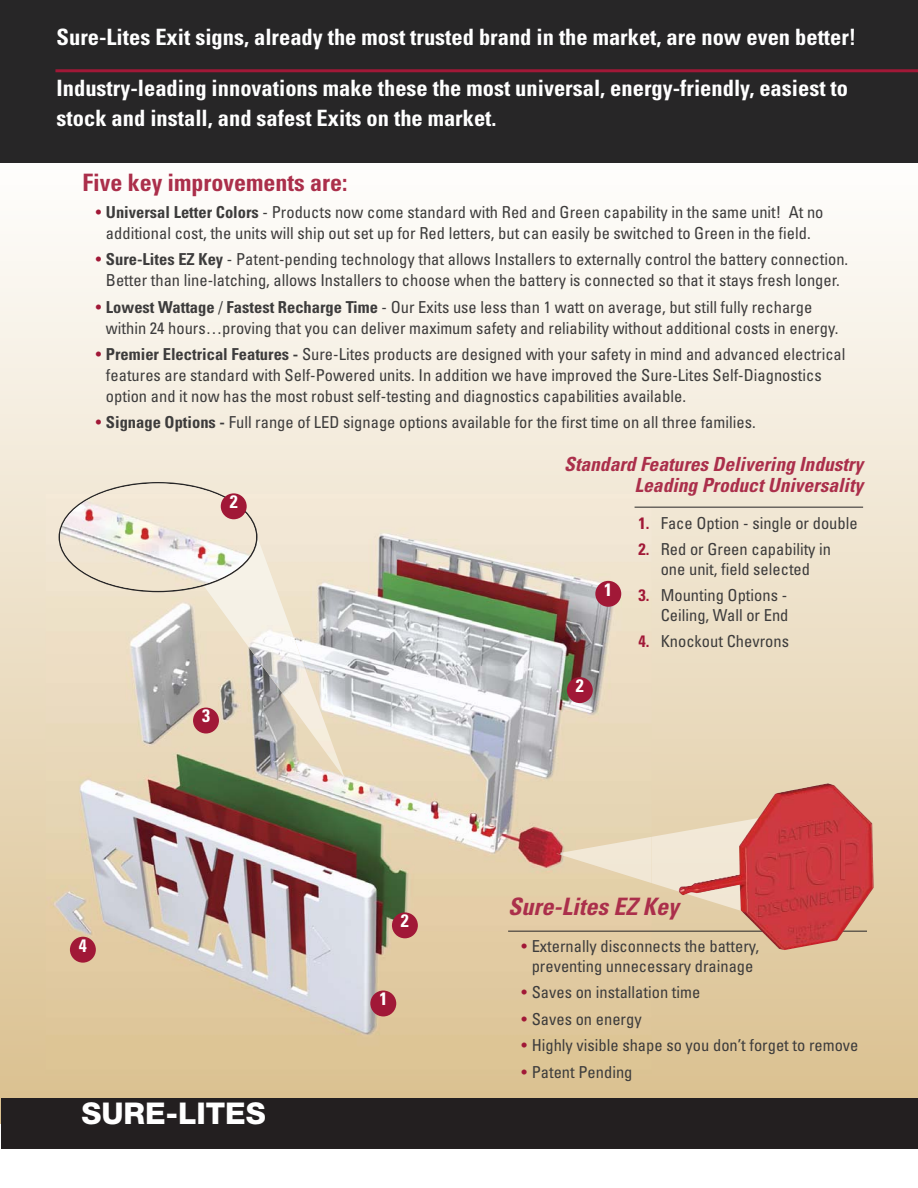
<style>
.page{position:relative;width:918px;height:1188px;background:#fff}
.page>*{position:absolute;margin:0;border:0;box-sizing:border-box;transform-origin:0 0}
.t1{font:800 30px "Helvetica Neue LT Std";color:#fff}
.t2{font:700 condensed 24px "Univers LT Std";color:#ab2f4b}
.t3{font:italic 700 condensed 24px "Univers LT Std";color:#ab2f4b}
.t4{font:700 condensed 22.5px/30px "Univers LT Std";color:#fff}
.t5{font:italic 700 condensed 19.5px/21px "Univers LT Std";color:#ab2f4b;text-align:right}
.t6{font:700 condensed 18px "Univers LT Std";color:#fff}
.t7{font:condensed 16.5px/21px "Univers LT Std";color:#3d3c3c;text-align:center}
.s1{color:#a11837}
.s2{font-weight:700}
.s3{font-weight:700;color:#a11837}
</style>
<div class="page">
<div style="left:0;top:151px;width:918px;height:972px;background:linear-gradient(to bottom,#fffffe,#dac08e)"></div>
<img style="left:652px;top:812px;width:27px;height:113px">
<div style="left:2px;top:1098px;width:916px;height:51px;background:#231f20"></div>
<img style="left:46px;top:494px;width:606px;height:579px">
<img style="left:556px;top:837px;width:96px;height:46px">
<hr style="left:508px;top:931px;width:359px;height:1px;background:#272627">
<div style="left:595px;top:581px;width:26px;height:26px;background:#a11837;border-radius:50%"></div>
<div style="left:193px;top:708px;width:26px;height:26px;background:#a11837;border-radius:50%"></div>
<div style="left:70px;top:937px;width:26px;height:26px;background:#a11837;border-radius:50%"></div>
<div style="left:370px;top:991px;width:26px;height:25px;background:#a11837;border-radius:50%"></div>
<div style="left:392px;top:912px;width:26px;height:26px;background:#a11837;border-radius:50%"></div>
<div style="left:567px;top:677px;width:26px;height:26px;background:#a11837;border-radius:50%"></div>
<div style="left:1px;top:0;width:917px;height:162px;background:#272627"></div>
<hr style="left:55px;top:69px;width:863px;height:3px;background:#a11837">
<hr style="left:635px;top:507px;width:228px;height:1px;background:#272627">
<img style="left:203px;top:534px;width:142px;height:245px">
<svg style="left:59px;top:482px;width:198px;height:110px"></svg>
<img style="left:100px;top:483px;width:116px;height:11px">
<img style="left:60px;top:494px;width:196px;height:97px">
<div style="left:221px;top:493px;width:26px;height:26px;background:#a11837;border-radius:50%"></div>
<img style="left:679px;top:783px;width:195px;height:167px">
<h3 class="t4" style="left:57px;top:24px;width:801px">Sure-Lites Exit signs, already the most trusted brand in the market, are now even better!</h3>
<h3 class="t4" style="left:57px;top:75px;width:793px">Industry-leading innovations make these the most universal, energy-friendly, easiest to stock and install, and safest Exits on the market.</h3>
<h2 class="t2" style="left:82px;top:174px;width:267px">Five key improvements are:</h2>
<p class="t7" style="left:96px;top:203px;width:729px"><span class="s1">•</span> <span class="s2">Universal Letter Colors</span> - Products now come standard with Red and Green capability in the same unit! At no additional cost, the units will ship out set up for Red letters, but can easily be switched to Green in the field.</p>
<p class="t7" style="left:96px;top:250px;width:754px"><span class="s1">•</span> <span class="s2">Sure-Lites EZ Key</span> - Patent-pending technology that allows Installers to externally control the battery connection.<br>Better than line-latching, allows Installers to choose when the battery is connected so that it stays fresh longer.</p>
<p class="t7" style="left:106px;top:298px;width:734px;text-align:left;text-indent:-10px"><span class="s1">•</span> <span class="s2">Lowest Wattage</span> / <span class="s2">Fastest Recharge Time</span> - Our Exits use less than 1 watt on average, but still fully recharge within 24 hours…proving that you can deliver maximum safety and reliability without additional costs in energy.</p>
<p class="t7" style="left:106px;top:345px;width:741px;text-align:left;text-indent:-10px"><span class="s1">•</span> <span class="s2">Premier Electrical Features -</span> Sure-Lites products are designed with your safety in mind and advanced electrical features are standard with Self-Powered units. In addition we have improved the Sure-Lites Self-Diagnostics option and it now has the most robust self-testing and diagnostics capabilities available.</p>
<p class="t7" style="left:96px;top:414px;width:661px"><span class="s1">•</span> <span class="s2">Signage Options -</span> Full range of LED signage options available for the first time on all three families.</p>
<p class="t6" style="left:79px;top:939px;width:9px">4</p>
<p class="t6" style="left:230px;top:495px;width:9px">2</p>
<p class="t6" style="left:202px;top:709px;width:9px">3</p>
<h1 class="t1" style="left:81px;top:1096px;width:186px">SURE-LITES</h1>
<p class="t6" style="left:401px;top:914px;width:9px">2</p>
<p class="t6" style="left:379px;top:992px;width:9px">1</p>
<p class="t5" style="left:564px;top:455px;width:300px">Standard Features Delivering Industry<br>Leading Product Universality</p>
<p class="t7" style="left:638px;top:514px;width:221px"><span class="s3">1.</span> Face Option - single or double</p>
<p class="t7" style="left:638px;top:541px;width:194px;line-height:19.5px"><span class="s3">2.</span> Red or Green capability in one unit, field selected</p>
<p class="t7" style="left:638px;top:587px;width:152px;line-height:19.5px;text-align:right"><span class="s3">3.</span> Mounting Options -<br>Ceiling, Wall or End</p>
<p class="t7" style="left:638px;top:632px;width:152px"><span class="s3">4.</span> Knockout Chevrons</p>
<p class="t6" style="left:604px;top:583px;width:9px">1</p>
<p class="t6" style="left:576px;top:679px;width:9px">2</p>
<h2 class="t3" style="left:508px;top:898px;width:172px">Sure-Lites EZ Key</h2>
<p class="t7" style="left:522px;top:938px;width:239px;line-height:19.5px"><span class="s1">•</span> Externally disconnects the battery, preventing unnecessary drainage</p>
<p class="t7" style="left:522px;top:983px;width:180px"><span class="s1">•</span> Saves on installation time</p>
<p class="t7" style="left:522px;top:1010px;width:122px"><span class="s1">•</span> Saves on energy</p>
<p class="t7" style="left:522px;top:1036px;width:338px"><span class="s1">•</span> Highly visible shape so you don’t forget to remove</p>
<p class="t7" style="left:522px;top:1063px;width:112px"><span class="s1">•</span> Patent Pending</p>
</div>
